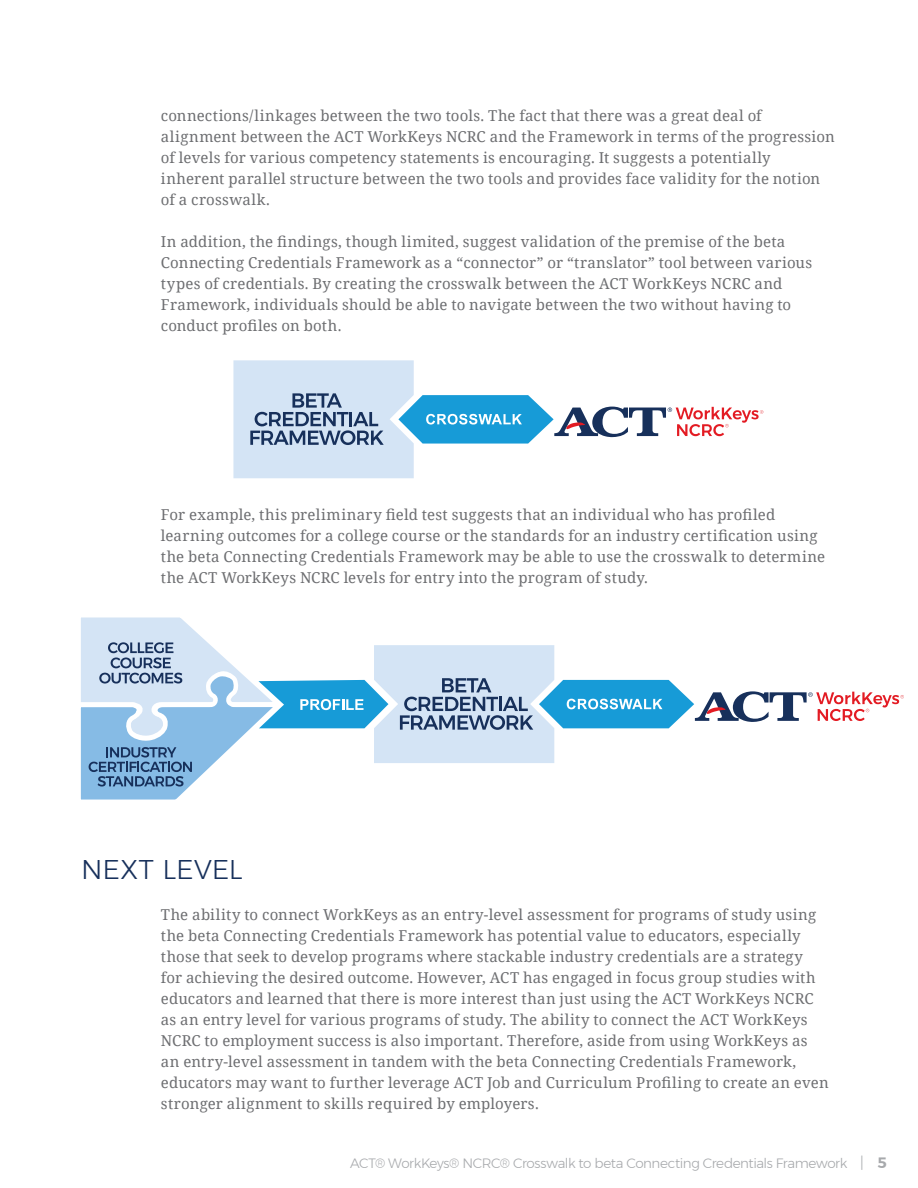
<style>
.page{position:relative;width:918px;height:1188px;background:#fff}
.page>*{position:absolute;margin:0;border:0;box-sizing:border-box;transform-origin:0 0}
.t1{font:300 27px "Montserrat";color:#17305b}
.t2{font:15px/21px "Noto Serif";letter-spacing:.01em;color:#6d6e71}
.t3{font:300 13.5px "Montserrat";letter-spacing:-.03em;color:#a7a9ac}
.s1{font-size:15px}
.s2{font-weight:600;font-size:15px}
</style>
<div class="page">
<svg style="left:233px;top:360px;width:530px;height:118px"></svg>
<svg style="left:80px;top:617px;width:824px;height:183px"></svg>
<p class="t2" style="left:161px;top:104px;width:675px">connections/linkages between the two tools. The fact that there was a great deal of alignment between the ACT WorkKeys NCRC and the Framework in terms of the progression of levels for various competency statements is encouraging. It suggests a potentially inherent parallel structure between the two tools and provides face validity for the notion of a crosswalk.</p>
<p class="t2" style="left:161px;top:230px;width:653px">In addition, the findings, though limited, suggest validation of the premise of the beta Connecting Credentials Framework as a “connector” or “translator” tool between various types of credentials. By creating the crosswalk between the ACT WorkKeys NCRC and Framework, individuals should be able to navigate between the two without having to conduct profiles on both.</p>
<p class="t2" style="left:161px;top:504px;width:666px">For example, this preliminary field test suggests that an individual who has profiled learning outcomes for a college course or the standards for an industry certification using the beta Connecting Credentials Framework may be able to use the crosswalk to determine the ACT WorkKeys NCRC levels for entry into the program of study.</p>
<h1 class="t1" style="left:81px;top:849px;width:163px">NEXT LEVEL</h1>
<p class="t2" style="left:161px;top:903px;width:669px">The ability to connect WorkKeys as an entry-level assessment for programs of study using the beta Connecting Credentials Framework has potential value to educators, especially those that seek to develop programs where stackable industry credentials are a strategy<br>for achieving the desired outcome. However, ACT has engaged in focus group studies with educators and learned that there is more interest than just using the ACT WorkKeys NCRC as an entry level for various programs of study. The ability to connect the ACT WorkKeys NCRC to employment success is also important. Therefore, aside from using WorkKeys as an entry-level assessment in tandem with the beta Connecting Credentials Framework, educators may want to further leverage ACT Job and Curriculum Profiling to create an even stronger alignment to skills required by employers.</p>
<p class="t3" style="left:350px;top:1153px;width:538px">ACT® WorkKeys® NCRC® Crosswalk to beta Connecting Credentials Framework <span class="s1">|</span> <span class="s2">5</span></p>
</div>
